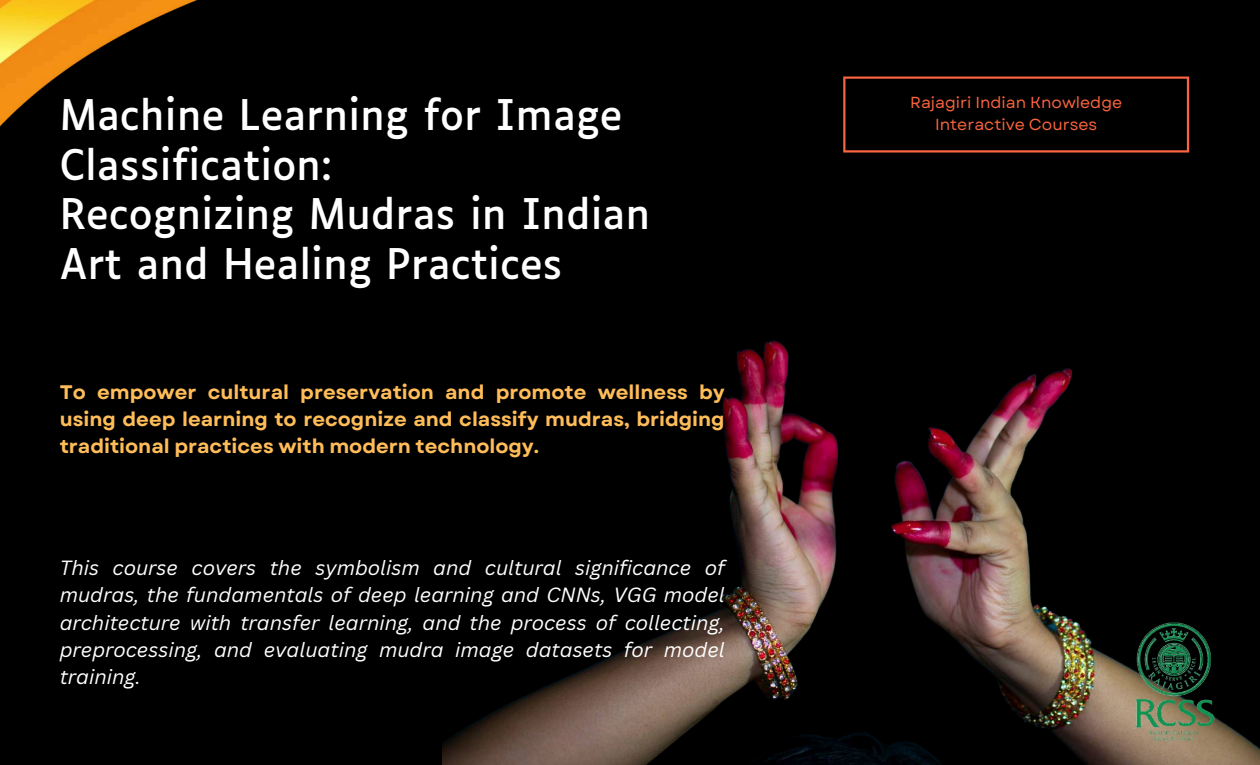
<style>
.page{position:relative;width:1260px;height:765px;background:#000}
.page>*{position:absolute;margin:0;border:0;box-sizing:border-box;transform-origin:0 0}
.t1{font:40.38px/49.8px "Luciole";color:#fff}
.t2{font:italic 20px/27.2px "Canva Sans";color:#fff;text-align:justify}
.t3{font:700 19.62px/27.2px "Garet";color:#ffbd59;text-align:justify}
.t4{font:16px "Garet";color:#fa643f}
</style>
<div class="page">
<svg style="left:936px;top:77px;width:253px;height:76px"></svg>
<img style="left:0;top:0;width:936px;height:153px">
<img style="left:443px;top:340px;width:648px;height:425px">
<img style="left:1091px;top:622px;width:169px;height:143px">
<p class="t1" style="left:60px;top:94px;width:564px">Machine Learning for Image</p>
<p class="t1" style="left:60px;top:143px;width:592px">Classification:<br>Recognizing Mudras in Indian<br>Art and Healing Practices</p>
<p class="t3" style="left:60px;top:378px;width:667px">To empower cultural preservation and promote wellness by using deep learning to recognize and classify mudras, bridging traditional practices with modern technology.</p>
<h3 class="t2" style="left:60px;top:554px;width:667px">This course covers the symbolism and cultural significance of mudras, the fundamentals of deep learning and CNNs, VGG model architecture with transfer learning, and the process of collecting, preprocessing, and evaluating mudra image datasets for model training.</h3>
<p class="t4" style="left:910px;top:91px;width:214px">Rajagiri Indian Knowledge</p>
<p class="t4" style="left:935px;top:112px;width:164px">Interactive Courses</p>
</div>
